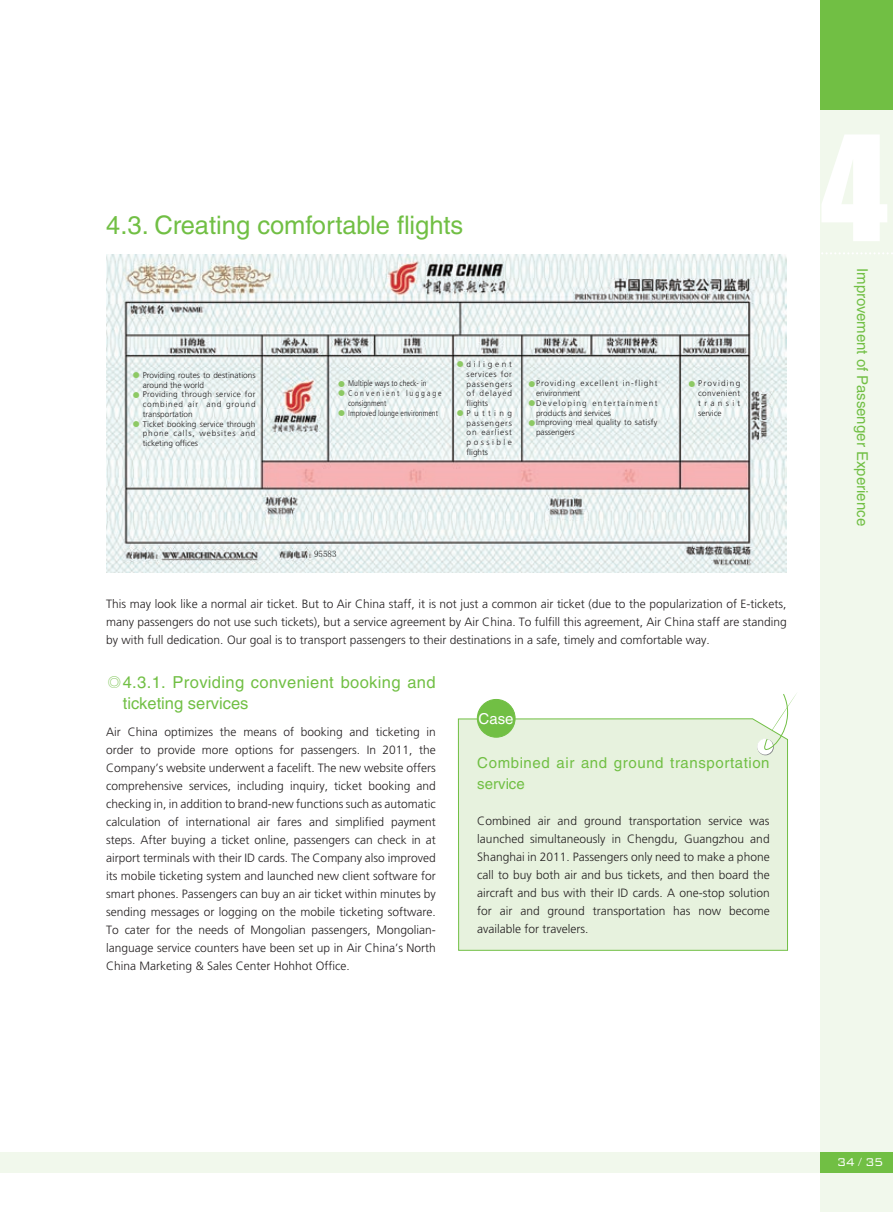
<style>
.page{position:relative;width:893px;height:1212px;background:#fff}
.page>*{position:absolute;margin:0;border:0;box-sizing:border-box;transform-origin:0 0}
.t1{font:25.5px "Helvetica LT Std";color:#71bf44}
.t2{font:16.5px/21px "Helvetica LT Std";letter-spacing:.02em;color:#71bf44}
.t3{font:15px/21px "Helvetica LT Std";letter-spacing:.04em;color:#71bf44}
.t4{font:15px "Helvetica LT Std";color:#71bf44}
.t5{font:300 15px "Bank Gothic BT";color:#fff;scale:.85 1}
.t6{font:15px "Helvetica LT Std";color:#fff}
.t7{font:300 12px/18px "Frutiger LT Std";color:#231f20;text-align:justify}
.t8{font:9px "Sim Sun";color:#231f20}
.t9{font:300 8.25px/9.8px "Frutiger LT Std";letter-spacing:.05em;color:#231f20;text-align:justify}
.t10{font:300 condensed 8.25px "Frutiger LT Std";color:#231f20}
.t11{font:300 8.25px/9.8px "Frutiger LT Std";color:#231f20}
.t12{font:300 8.25px/9.8px "Frutiger LT Std";letter-spacing:.155em;color:#231f20}
.t13{font:300 8.25px/9.8px "Frutiger LT Std";letter-spacing:.02em;color:#231f20}
.t14{font:300 8.25px/9.8px "Frutiger LT Std";letter-spacing:.105em;color:#231f20}
.t15{font:300 condensed 8.25px/9.8px "Frutiger LT Std";letter-spacing:.235em;color:#231f20}
.s1{font-family:"FZXH1 K GBK1 0";font-weight:400;color:#8dc964}
.s2{font-family:"FZXH1 K GBK1 0";font-weight:400;font-stretch:normal;color:#8dc964}
.s3{font-family:"FZHTJW GB1 0"}
</style>
<div class="page">
<div style="left:0;top:1152px;width:893px;height:21px;background:#f1f8ec"></div>
<div style="left:821px;top:0;width:72px;height:1212px;background:#f1f8ec"></div>
<div style="left:821px;top:0;width:72px;height:109px;background:#71bf44"></div>
<div style="left:821px;top:1152px;width:72px;height:21px;background:#71bf44"></div>
<svg style="left:820px;top:252px;width:73px;height:2px"></svg>
<img style="left:106px;top:254px;width:681px;height:318px">
<div style="left:458px;top:718px;width:330px;height:233px;background:#e7f2de"></div>
<div style="left:757px;top:739px;width:17px;height:16px;background:#c2c7c1;border-radius:50%"></div>
<div style="left:757px;top:739px;width:16px;height:15px;background:#fff;border-radius:50%"></div>
<svg style="left:760px;top:693px;width:37px;height:61px"></svg>
<div style="left:477px;top:699px;width:38px;height:38px;background:#71bf44;border-radius:50%"></div>
<div style="left:477px;top:699px;width:38px;height:38px;border:1px solid #71bf44;border-radius:50%"></div>
<h1 class="t1" style="left:106px;top:210px;width:359px">4.3. Creating comfortable flights</h1>
<p class="t11" style="left:143px;top:370px;width:114px;text-indent:-11px"><span class="s1">●</span> Providing routes to destinations around the world</p>
<p class="t9" style="left:143px;top:390px;width:114px;text-indent:-11px"><span class="s1">●</span> Providing through service for combined air and ground transportation</p>
<p class="t9" style="left:143px;top:419px;width:114px;text-indent:-11px"><span class="s1">●</span> Ticket booking service through phone calls, websites and ticketing offices</p>
<p class="t10" style="left:338px;top:379px;width:90px"><span class="s2">●</span> Multiple ways to check- in</p>
<p class="t15" style="left:348px;top:388px;width:95px;text-indent:-11px"><span class="s2">●</span>Convenient luggage consignment</p>
<p class="t10" style="left:338px;top:408px;width:102px"><span class="s2">●</span> Improved lounge environment</p>
<p class="t9" style="left:467px;top:360px;width:47px;text-indent:-11px"><span class="s1">●</span>diligent services for passengers of delayed flights</p>
<p class="t9" style="left:467px;top:408px;width:47px;text-indent:-11px"><span class="s1">●</span>Putting passengers on earliest possible flights</p>
<p class="t14" style="left:536px;top:379px;width:123px;text-indent:-8px"><span class="s1">●</span>Providing excellent in-flight environment</p>
<p class="t12" style="left:536px;top:398px;width:123px;text-indent:-8px"><span class="s1">●</span>Developing entertainment products and services</p>
<p class="t13" style="left:536px;top:418px;width:123px;text-indent:-8px"><span class="s1">●</span>Improving meal quality to satisfy passengers</p>
<p class="t9" style="left:698px;top:379px;width:44px;text-indent:-11px"><span class="s1">●</span> Providing convenient transit service</p>
<p class="t8" style="left:314px;top:549px;width:24px">95583</p>
<p class="t7" style="left:106px;top:595px;width:682px">This may look like a normal air ticket. But to Air China staff, it is not just a common air ticket (due to the popularization of E-tickets, many passengers do not use such tickets), but a service agreement by Air China. To fulfill this agreement, Air China staff are standing by with full dedication. Our goal is to transport passengers to their destinations in a safe, timely and comfortable way.</p>
<h2 class="t2" style="left:123px;top:672px;width:314px;text-indent:-16px"><span class="s3">◎</span>4.3.1. Providing convenient booking and ticketing services</h2>
<p class="t7" style="left:106px;top:723px;width:331px">Air China optimizes the means of booking and ticketing in order to provide more options for passengers. In 2011, the Company’s website underwent a facelift. The new website offers comprehensive services, including inquiry, ticket booking and checking in, in addition to brand-new functions such as automatic calculation of international air fares and simplified payment steps. After buying a ticket online, passengers can check in at airport terminals with their ID cards. The Company also improved its mobile ticketing system and launched new client software for smart phones. Passengers can buy an air ticket within minutes by sending messages or logging on the mobile ticketing software.<br>To cater for the needs of Mongolian passengers, Mongolian&shy;language service counters have been set up in Air China’s North China Marketing &amp; Sales Center Hohhot Office.</p>
<p class="t6" style="left:478px;top:710px;width:37px">Case</p>
<p class="t3" style="left:477px;top:752px;width:294px">Combined air and ground transportation service</p>
<p class="t7" style="left:477px;top:812px;width:294px">Combined air and ground transportation service was launched simultaneously in Chengdu, Guangzhou and Shanghai in 2011. Passengers only need to make a phone call to buy both air and bus tickets, and then board the aircraft and bus with their ID cards. A one-stop solution for air and ground transportation has now become available for travelers.</p>
<p class="t4" style="left:871px;top:268px;width:259px;rotate:90deg">Improvement of Passenger Experience</p>
<p class="t5" style="left:837px;top:1154px;width:56px">34 / 35</p>
</div>
